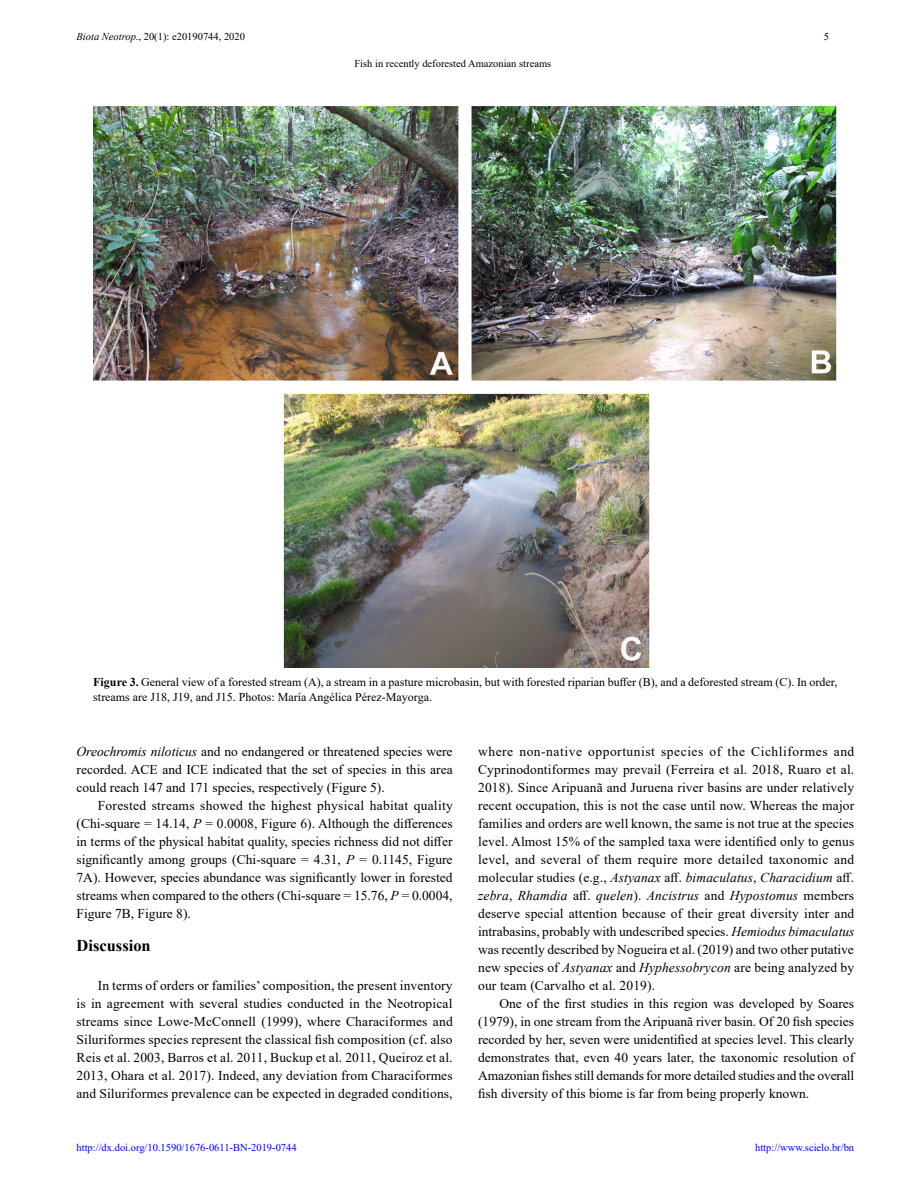
<style>
.page{position:relative;width:918px;height:1188px;background:#fff}
.page>*{position:absolute;margin:0;border:0;box-sizing:border-box;transform-origin:0 0}
.t1{font:700 16.5px "Times New Roman";color:#000}
.t2{font:13.5px/18px "Times New Roman";color:#000;text-align:justify}
.t3{font:12px/14.4px "Times New Roman";color:#000}
.t4{font:10.5px "Times New Roman";color:#000}
.t5{font:10.5px "Times New Roman";color:#00f}
.s1{font-style:italic}
.s2{font-weight:700}
</style>
<div class="page">
<img style="left:93px;top:106px;width:744px;height:561px">
<p class="t4" style="left:77px;top:29px;width:170px"><span class="s1">Biota Neotrop</span>., 20(1): e20190744, 2020</p>
<p class="t4" style="left:354px;top:56px;width:198px">Fish in recently deforested Amazonian streams</p>
<p class="t4" style="left:824px;top:29px;width:7px">5</p>
<p class="t3" style="left:93px;top:675px;width:746px"><span class="s2">Figure 3.</span> General view of a forested stream (A), a stream in a pasture microbasin, but with forested riparian buffer (B), and a deforested stream (C). In order, streams are J18, J19, and J15. Photos: María Angélica Pérez-Mayorga.</p>
<p class="t2" style="left:77px;top:742px;width:378px"><span class="s1">Oreochromis niloticus</span> and no endangered or threatened species were recorded. ACE and ICE indicated that the set of species in this area could reach 147 and 171 species, respectively (Figure 5).</p>
<p class="t2" style="left:77px;top:796px;width:378px;text-indent:21px">Forested streams showed the highest physical habitat quality (Chi-square = 14.14, <span class="s1">P</span> = 0.0008, Figure 6). Although the differences in terms of the physical habitat quality, species richness did not differ significantly among groups (Chi-square = 4.31, <span class="s1">P</span> = 0.1145, Figure 7A). However, species abundance was significantly lower in forested streams when compared to the others (Chi-square = 15.76, <span class="s1">P</span> = 0.0004, Figure 7B, Figure 8).</p>
<p class="t1" style="left:77px;top:933px;width:76px">Discussion</p>
<p class="t2" style="left:77px;top:976px;width:378px;text-indent:21px">In terms of orders or families’ composition, the present inventory is in agreement with several studies conducted in the Neotropical streams since Lowe-McConnell (1999), where Characiformes and Siluriformes species represent the classical fish composition (cf. also Reis et al. 2003, Barros et al. 2011, Buckup et al. 2011, Queiroz et al.<br>2013, Ohara et al. 2017). Indeed, any deviation from Characiformes and Siluriformes prevalence can be expected in degraded conditions,</p>
<p class="t2" style="left:478px;top:742px;width:378px">where non-native opportunist species of the Cichliformes and Cyprinodontiformes may prevail (Ferreira et al. 2018, Ruaro et al.<br>2018). Since Aripuanã and Juruena river basins are under relatively recent occupation, this is not the case until now. Whereas the major families and orders are well known, the same is not true at the species level. Almost 15% of the sampled taxa were identified only to genus level, and several of them require more detailed taxonomic and molecular studies (e.g., <span class="s1">Astyanax</span> aff. <span class="s1">bimaculatus</span>, <span class="s1">Characidium</span> aff. <span class="s1">zebra</span>, <span class="s1">Rhamdia</span> aff. <span class="s1">quelen</span>). <span class="s1">Ancistrus</span> and <span class="s1">Hypostomus</span> members deserve special attention because of their great diversity inter and intrabasins, probably with undescribed species. <span class="s1">Hemiodus bimaculatus </span>was recently described by Nogueira et al. (2019) and two other putative new species of <span class="s1">Astyanax</span> and <span class="s1">Hyphessobrycon</span> are being analyzed by our team (Carvalho et al. 2019).</p>
<p class="t2" style="left:478px;top:994px;width:378px;text-indent:21px">One of the first studies in this region was developed by Soares (1979), in one stream from the Aripuanã river basin. Of 20 fish species recorded by her, seven were unidentified at species level. This clearly demonstrates that, even 40 years later, the taxonomic resolution of Amazonian fishes still demands for more detailed studies and the overall fish diversity of this biome is far from being properly known.</p>
<p class="t5" style="left:77px;top:1140px;width:222px">http://dx.doi.org/10.1590/1676-0611-BN-2019-0744</p>
<p class="t5" style="left:755px;top:1140px;width:101px">http://www.scielo.br/bn</p>
</div>
